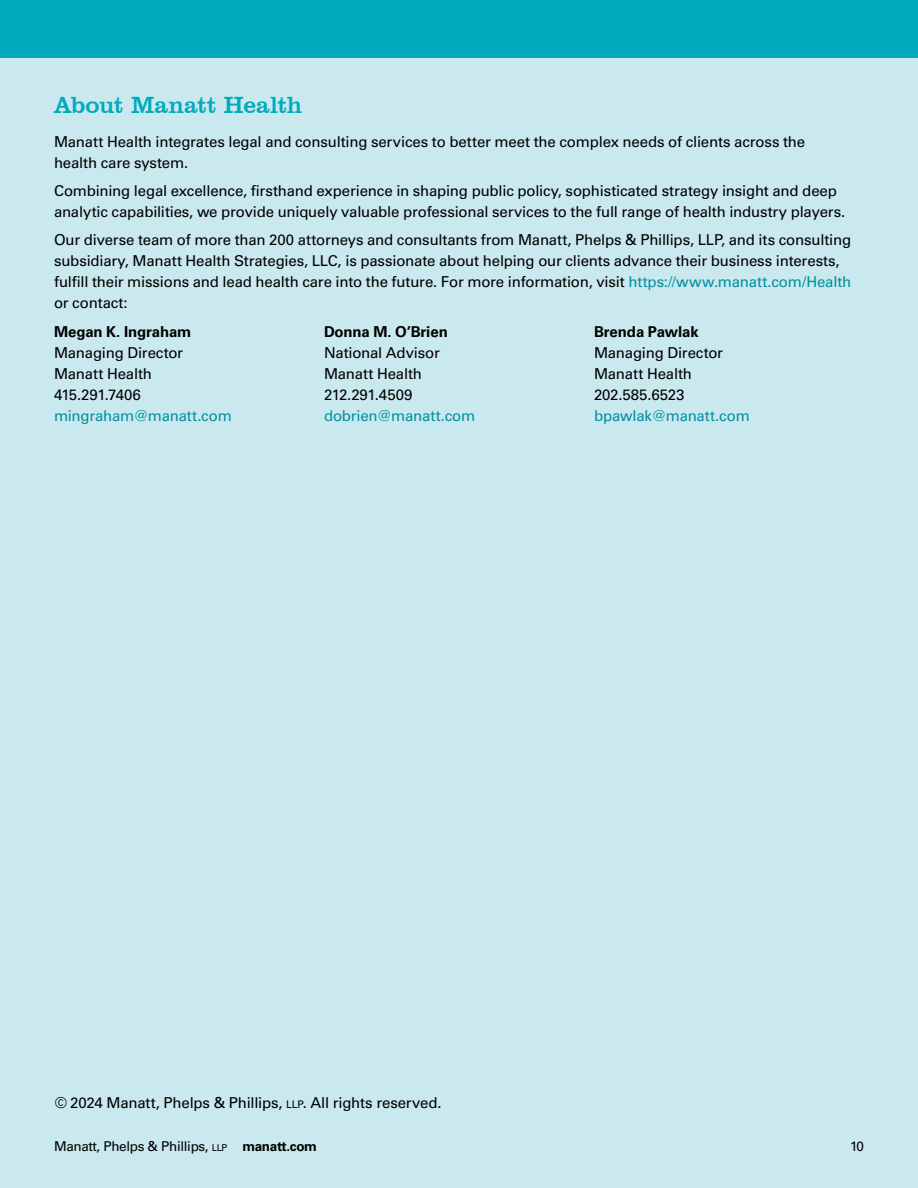
<style>
.page{position:relative;width:918px;height:1188px;background:#fff}
.page>*{position:absolute;margin:0;border:0;box-sizing:border-box;transform-origin:0 0}
.Subheading_-_Turquoise{font:24px "Clarendon BT";letter-spacing:-.01em;color:#00abbe}
.Text_1{font:15px/21px "Univers LT Std";letter-spacing:-.015em;color:#000}
.t1{font:13.5px "Univers LT Std";letter-spacing:-.025em;color:#000}
.s1{color:#0090a0}
.s2{font-weight:700}
.s3{font-size:10.5px}
.s4{font-size:9.45px}
</style>
<div class="page">
<div style="left:0;top:58px;width:918px;height:1130px;background:#c9e9ee"></div>
<div style="left:0;top:0;width:918px;height:58px;background:#00abbe"></div>
<p class="Subheading_-_Turquoise" style="left:54px;top:90px;width:250px">About Manatt Health</p>
<p class="Text_1" style="left:54px;top:132px;width:753px">Manatt Health integrates legal and consulting services to better meet the complex needs of clients across the health care system.</p>
<p class="Text_1" style="left:54px;top:180px;width:793px">Combining legal excellence, firsthand experience in shaping public policy, sophisticated strategy insight and deep analytic capabilities, we provide uniquely valuable professional services to the full range of health industry players.</p>
<p class="Text_1" style="left:54px;top:229px;width:799px">Our diverse team of more than 200 attorneys and consultants from Manatt, Phelps &amp; Phillips, LLP, and its consulting subsidiary, Manatt Health Strategies, LLC, is passionate about helping our clients advance their business interests, fulfill their missions and lead health care into the future. For more information, visit <span class="s1">https://www.manatt.com/Health </span>or contact:</p>
<p class="Text_1" style="left:54px;top:322px;width:179px"><span class="s2">Megan K. Ingraham<br></span>Managing Director<br>Manatt Health<br>415.291.7406 <span class="s1">mingraham@manatt.com</span></p>
<p class="Text_1" style="left:324px;top:322px;width:153px"><span class="s2">Donna M. O’Brien<br></span>National Advisor<br>Manatt Health<br>212.291.4509 <span class="s1">dobrien@manatt.com</span></p>
<p class="Text_1" style="left:594px;top:322px;width:157px"><span class="s2">Brenda Pawlak<br></span>Managing Director<br>Manatt Health<br>202.585.6523 <span class="s1">bpawlak@manatt.com</span></p>
<p class="Text_1" style="left:55px;top:1093px;width:388px">© 2024 Manatt, Phelps &amp; Phillips, <span class="s3">llp</span>. All rights reserved.</p>
<p class="t1" style="left:54px;top:1139px;width:265px">Manatt, Phelps &amp; Phillips, <span class="s4">llp</span> <span class="s2">manatt.com</span></p>
<p class="t1" style="left:850px;top:1139px;width:15px">10</p>
</div>
